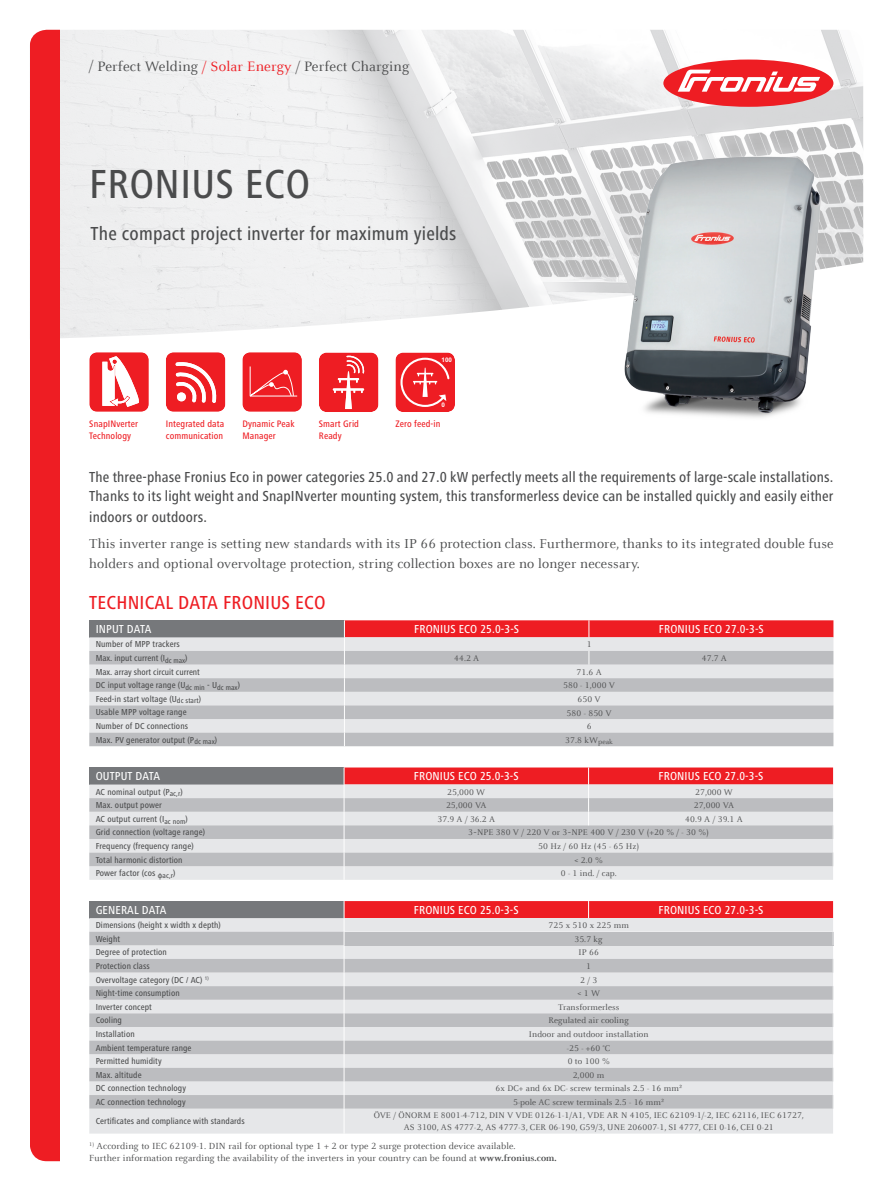
<style>
.page{position:relative;width:893px;height:1191px;background:#fff}
.page>*{position:absolute;margin:0;border:0;box-sizing:border-box;transform-origin:0 0}
.t1{font:500 condensed 42px "Frutiger Next LTW1 G";letter-spacing:.01em;color:#4b4c4d}
.t2{font:500 condensed 19.5px "Frutiger Next LTW1 G";letter-spacing:.01em;color:#4b4c4d}
.t3{font:500 condensed 19.5px "Frutiger Next LTW1 G";letter-spacing:.01em;color:#ee1d23}
.t4{font:500 condensed 15px/19.5px "Frutiger Next LTW1 G";letter-spacing:.01em;color:#4b4c4d}
.t5{font:15px "Celeste Offc Pro";letter-spacing:.01em;color:#4b4c4d}
.t6{font:14.25px/19.5px "Celeste Offc Pro";letter-spacing:.01em;color:#4b4c4d}
.t7{font:500 condensed 12px "Frutiger Next LTW1 G";letter-spacing:.01em;color:#fff}
.t8{font:9.75px/12px "Celeste Offc Pro";letter-spacing:.01em;color:#4b4c4d}
.t9{font:500 condensed 9.75px/12px "Frutiger Next LTW1 G";letter-spacing:.01em;color:#ee1d23}
.t10{font:500 condensed 9px "Frutiger Next LTW1 G";letter-spacing:.01em;color:#4b4c4d}
.t11{font:9px/12px "Celeste Offc Pro";letter-spacing:.01em;color:#4b4c4d;text-align:center}
.t12{font:700 6.3px "Arial";color:#fff}
.s1{color:#ee1d23}
.s2{font-weight:700}
</style>
<div class="page">
<img style="left:60px;top:30px;width:803px;height:308px">
<div style="left:663px;top:60px;width:170px;height:47px;background:#ee1d23;border-radius:50%"></div>
<svg style="left:678px;top:70px;width:142px;height:22px"></svg>
<div style="left:30px;top:30px;width:30px;height:1131px;background:#ee1d23"></div>
<svg style="left:89px;top:620px;width:744px;height:126px;background:#cfbec1"></svg>
<svg style="left:89px;top:767px;width:745px;height:112px;background:#d1bec1"></svg>
<div style="left:89px;top:901px;width:255px;height:17px;background:#76787b"></div>
<div style="left:89px;top:918px;width:255px;height:215px;background:#e6e7e9"></div>
<svg style="left:89px;top:931px;width:255px;height:177px;background:#cfd0d3"></svg>
<svg style="left:344px;top:901px;width:490px;height:232px;background:#d6c8ca"></svg>
<img style="left:625px;top:157px;width:196px;height:261px">
<svg style="left:242px;top:352px;width:60px;height:60px;background:#ef3136"></svg>
<hr style="left:250px;top:396px;width:47px;height:1px;background:#fff">
<hr style="left:250px;top:366px;width:1px;height:30px;background:#fff">
<svg style="left:166px;top:352px;width:59px;height:60px"></svg>
<svg style="left:319px;top:352px;width:59px;height:60px;background:#f03c41"></svg>
<svg style="left:89px;top:352px;width:60px;height:60px"></svg>
<svg style="left:395px;top:352px;width:60px;height:60px;background:#f04146"></svg>
<h3 class="t5" style="left:89px;top:57px;width:322px">/ Perfect Welding <span class="s1">/ Solar Energy</span> / Perfect Charging</h3>
<h1 class="t1" style="left:89px;top:159px;width:197px">FRONIUS Eco</h1>
<h2 class="t2" style="left:91px;top:222px;width:367px">The compact project inverter for maximum yields</h2>
<p class="t12" style="left:442px;top:356px;width:12px">100</p>
<p class="t12" style="left:442px;top:401px;width:5px">0</p>
<p class="t9" style="left:89px;top:417px;width:50px">SnapINverter<br>Technology</p>
<p class="t9" style="left:395px;top:417px;width:47px">Zero feed-in</p>
<p class="t9" style="left:166px;top:417px;width:60px">Integrated data communication</p>
<p class="t9" style="left:319px;top:417px;width:42px">Smart Grid<br>Ready</p>
<p class="t9" style="left:242px;top:417px;width:54px">Dynamic Peak<br>Manager</p>
<p class="t4" style="left:89px;top:467px;width:746px">The three-phase Fronius Eco in power categories 25.0 and 27.0 kW perfectly meets all the requirements of large-scale installations.<br>Thanks to its light weight and SnapINverter mounting system, this transformerless device can be installed quickly and easily either</p>
<h3 class="t4" style="left:89px;top:507px;width:119px">indoors or outdoors.</h3>
<h3 class="t6" style="left:89px;top:534px;width:746px">This inverter range is setting new standards with its IP 66 protection class. Furthermore, thanks to its integrated double fuse holders and optional overvoltage protection, string collection boxes are no longer necessary.</h3>
<h2 class="t3" style="left:89px;top:591px;width:238px">TECHNICAL DATA FRONIUS ECO</h2>
<h3 class="t7" style="left:96px;top:622px;width:57px">INPUT DATA</h3>
<h3 class="t7" style="left:414px;top:622px;width:106px">FRONIUS ECO 25.0-3-S</h3>
<h3 class="t7" style="left:659px;top:622px;width:106px">FRONIUS ECO 27.0-3-S</h3>
<p class="t10" style="left:96px;top:639px;width:86px">Number of MPP trackers</p>
<p class="t11" style="left:587px;top:638px;width:6px">1</p>
<p class="t10" style="left:96px;top:653px;width:93px">Max. input current (I<sub>dc</sub> <sub>max</sub>)</p>
<p class="t11" style="left:454px;top:652px;width:27px">44.2 A</p>
<p class="t11" style="left:702px;top:652px;width:27px">47.7 A</p>
<p class="t10" style="left:96px;top:666px;width:106px">Max. array short circuit current</p>
<p class="t11" style="left:577px;top:665px;width:27px">71.6 A</p>
<p class="t10" style="left:96px;top:680px;width:146px">DC input voltage range (U<sub>dc</sub> <sub>min</sub> - U<sub>dc</sub> <sub>max</sub>)</p>
<p class="t11" style="left:563px;top:679px;width:54px">580 - 1,000 V</p>
<p class="t10" style="left:96px;top:693px;width:107px">Feed-in start voltage (U<sub>dc</sub> <sub>start</sub>)</p>
<p class="t11" style="left:577px;top:693px;width:25px">650 V</p>
<p class="t10" style="left:96px;top:707px;width:92px">Usable MPP voltage range</p>
<p class="t11" style="left:567px;top:706px;width:46px">580 - 850 V</p>
<p class="t10" style="left:96px;top:721px;width:94px">Number of DC connections</p>
<p class="t11" style="left:587px;top:720px;width:6px">6</p>
<p class="t10" style="left:96px;top:734px;width:123px">Max. PV generator output (P<sub>dc</sub> <sub>max</sub>)</p>
<p class="t11" style="left:565px;top:734px;width:49px">37.8 kW<sub>peak</sub></p>
<h3 class="t7" style="left:96px;top:769px;width:66px">OUTPUT DATA</h3>
<h3 class="t7" style="left:414px;top:769px;width:106px">FRONIUS ECO 25.0-3-S</h3>
<h3 class="t7" style="left:659px;top:769px;width:106px">FRONIUS ECO 27.0-3-S</h3>
<p class="t10" style="left:96px;top:786px;width:89px">AC nominal output (P<sub>ac,r</sub>)</p>
<p class="t11" style="left:447px;top:785px;width:40px">25,000 W</p>
<p class="t11" style="left:695px;top:785px;width:39px">27,000 W</p>
<p class="t10" style="left:96px;top:800px;width:68px">Max. output power</p>
<p class="t11" style="left:446px;top:799px;width:42px">25,000 VA</p>
<p class="t11" style="left:694px;top:799px;width:42px">27,000 VA</p>
<p class="t10" style="left:96px;top:814px;width:94px">AC output current (I<sub>ac</sub> <sub>nom</sub>)</p>
<p class="t11" style="left:437px;top:813px;width:59px">37.9 A / 36.2 A</p>
<p class="t11" style="left:685px;top:813px;width:59px">40.9 A / 39.1 A</p>
<p class="t10" style="left:96px;top:827px;width:111px">Grid connection (voltage range)</p>
<p class="t11" style="left:468px;top:826px;width:242px">3~NPE 380 V / 220 V or 3~NPE 400 V / 230 V (+20 % / - 30 %)</p>
<p class="t10" style="left:96px;top:841px;width:99px">Frequency (frequency range)</p>
<p class="t11" style="left:538px;top:840px;width:103px">50 Hz / 60 Hz (45 - 65 Hz)</p>
<p class="t10" style="left:96px;top:854px;width:88px">Total harmonic distortion</p>
<p class="t11" style="left:574px;top:853px;width:31px">&lt; 2.0 %</p>
<p class="t10" style="left:96px;top:868px;width:81px">Power factor (cos <sub>φac,r</sub>)</p>
<p class="t11" style="left:561px;top:867px;width:57px">0 - 1 ind. / cap.</p>
<h3 class="t7" style="left:96px;top:903px;width:72px">GENERAL DATA</h3>
<h3 class="t7" style="left:414px;top:903px;width:106px">FRONIUS ECO 25.0-3-S</h3>
<h3 class="t7" style="left:659px;top:903px;width:106px">FRONIUS ECO 27.0-3-S</h3>
<p class="t10" style="left:96px;top:920px;width:127px">Dimensions (height x width x depth)</p>
<p class="t11" style="left:549px;top:919px;width:82px">725 x 510 x 225 mm</p>
<p class="t10" style="left:96px;top:933px;width:26px">Weight</p>
<p class="t11" style="left:574px;top:932px;width:30px">35.7 kg</p>
<p class="t10" style="left:96px;top:947px;width:73px">Degree of protection</p>
<p class="t11" style="left:579px;top:946px;width:22px">IP 66</p>
<p class="t10" style="left:96px;top:960px;width:56px">Protection class</p>
<p class="t11" style="left:586px;top:960px;width:6px">1</p>
<p class="t10" style="left:96px;top:974px;width:115px">Overvoltage category (DC / AC) <sup>1)</sup></p>
<p class="t11" style="left:580px;top:973px;width:19px">2 / 3</p>
<p class="t10" style="left:96px;top:988px;width:86px">Night-time consumption</p>
<p class="t11" style="left:577px;top:987px;width:25px">&lt; 1 W</p>
<p class="t10" style="left:96px;top:1001px;width:58px">Inverter concept</p>
<p class="t11" style="left:558px;top:1001px;width:63px">Transformerless</p>
<p class="t10" style="left:96px;top:1015px;width:28px">Cooling</p>
<p class="t11" style="left:548px;top:1014px;width:82px">Regulated air cooling</p>
<p class="t10" style="left:96px;top:1028px;width:41px">Installation</p>
<p class="t11" style="left:529px;top:1028px;width:121px">Indoor and outdoor installation</p>
<p class="t10" style="left:96px;top:1042px;width:97px">Ambient temperature range</p>
<p class="t11" style="left:567px;top:1041px;width:45px">-25 - +60 °C</p>
<p class="t10" style="left:96px;top:1056px;width:67px">Permitted humidity</p>
<p class="t11" style="left:568px;top:1055px;width:44px">0 to 100 %</p>
<p class="t10" style="left:96px;top:1069px;width:47px">Max. altitude</p>
<p class="t11" style="left:573px;top:1069px;width:33px">2,000 m</p>
<p class="t10" style="left:96px;top:1083px;width:92px">DC connection technology</p>
<p class="t11" style="left:496px;top:1082px;width:188px">6x DC+ and 6x DC- screw terminals 2.5 - 16 mm²</p>
<p class="t10" style="left:96px;top:1096px;width:91px">AC connection technology</p>
<p class="t11" style="left:513px;top:1096px;width:152px">5-pole AC screw terminals 2.5 - 16 mm²</p>
<p class="t10" style="left:96px;top:1116px;width:151px">Certificates and compliance with standards</p>
<p class="t11" style="left:374px;top:1109px;width:432px">ÖVE / ÖNORM E 8001-4-712, DIN V VDE 0126-1-1/A1, VDE AR N 4105, IEC 62109-1/-2, IEC 62116, IEC 61727,<br>AS 3100, AS 4777-2, AS 4777-3, CER 06-190, G59/3, UNE 206007-1, SI 4777, CEI 0-16, CEI 0-21</p>
<p class="t8" style="left:89px;top:1139px;width:469px"><sup>1)</sup> According to IEC 62109-1. DIN rail for optional type 1 + 2 or type 2 surge protection device available.<br>Further information regarding the availability of the inverters in your country can be found at <span class="s2">www.fronius.com.</span></p>
</div>
